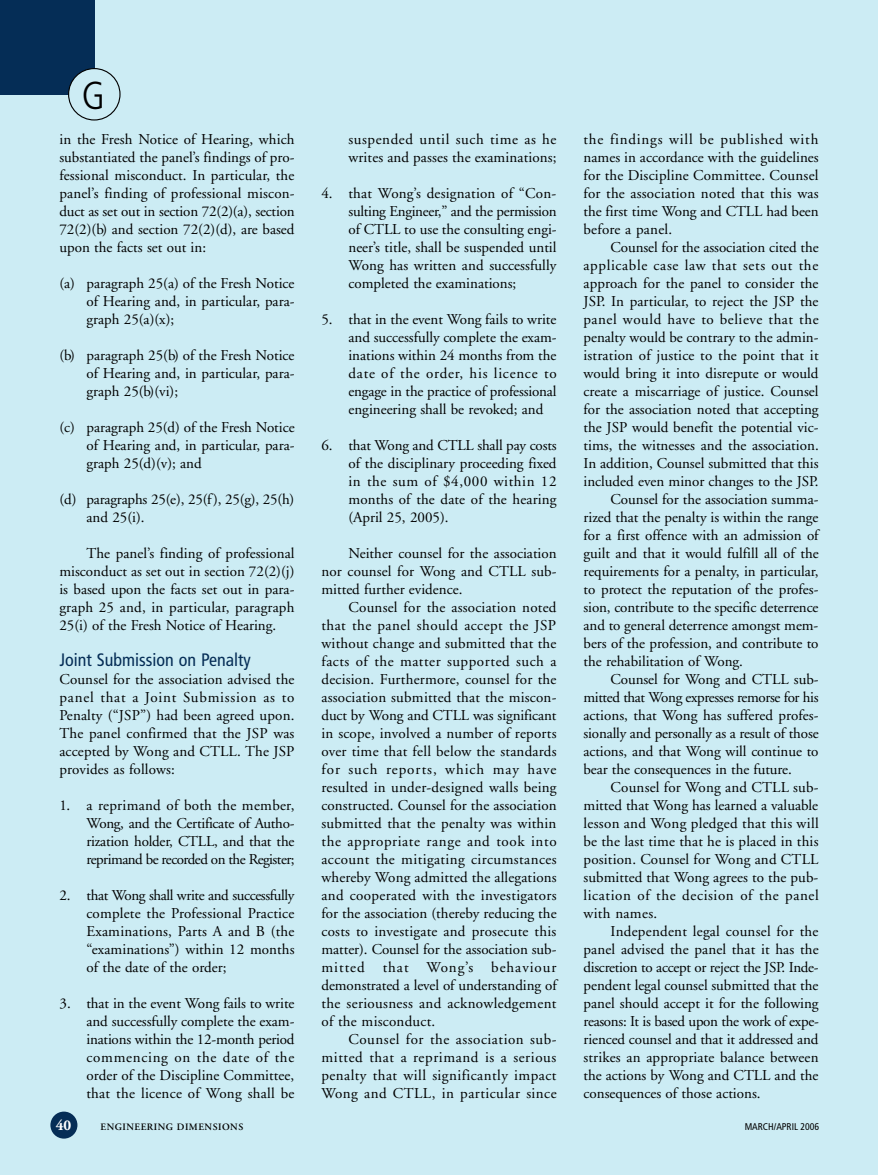
<style>
.page{position:relative;width:878px;height:1175px;background:#fff}
.page>*{position:absolute;margin:0;border:0;box-sizing:border-box;transform-origin:0 0}
.t1{font:300 condensed 39px "Frutiger";color:#000}
.t2{font:condensed 18px "Frutiger";color:#052d56}
.t3{font:15px/18px "Adobe Garamond";color:#000;text-align:justify}
.t4{font:15px "Adobe Garamond";letter-spacing:-.02em;color:#000}
.t5{font:15px "Adobe Garamond";letter-spacing:.02em;color:#000}
.t6{font:15px "Adobe Garamond";letter-spacing:-.025em;color:#000}
.t7{font:15px "Adobe Garamond";letter-spacing:.045em;color:#000}
.t8{font:15px "Adobe Garamond";letter-spacing:.04em;color:#000}
.t9{font:15px "Adobe Garamond";letter-spacing:.035em;color:#000}
.t10{font:700 15px "Adobe Garamond";color:#fff}
.t11{font:600 9.75px "Adobe Garamond";letter-spacing:.05em;color:#000}
.t12{font:condensed 9.75px "Frutiger";color:#000}
</style>
<div class="page">
<div style="left:0;top:0;width:878px;height:1174px;background:#ccecf4"></div>
<div style="left:50px;top:1111px;width:27px;height:27px;background:#052d56;border-radius:50%"></div>
<div style="left:0;top:0;width:94px;height:94px;background:#052d56"></div>
<svg style="left:68px;top:68px;width:52px;height:52px"></svg>
<h1 class="t1" style="left:82px;top:80px;width:25px">G</h1>
<p class="t3" style="left:59px;top:132px;width:237px">in the Fresh Notice of Hearing, which substantiated the panel’s findings of pro&shy;fessional misconduct. In particular, the panel’s finding of professional miscon&shy;duct as set out in section 72(2)(a), section 72(2)(b) and section 72(2)(d), are based upon the facts set out in:</p>
<p class="t3" style="left:86px;top:276px;width:209px;text-indent:-27px">(a) paragraph 25(a) of the Fresh Notice of Hearing and, in particular, para&shy;graph 25(a)(x);</p>
<p class="t3" style="left:86px;top:348px;width:209px;text-indent:-27px">(b) paragraph 25(b) of the Fresh Notice of Hearing and, in particular, para&shy;graph 25(b)(vi);</p>
<p class="t3" style="left:86px;top:420px;width:210px;text-indent:-27px">(c) paragraph 25(d) of the Fresh Notice of Hearing and, in particular, para&shy;graph 25(d)(v); and</p>
<p class="t3" style="left:86px;top:492px;width:209px;text-indent:-27px">(d) paragraphs 25(e), 25(f), 25(g), 25(h) and 25(i).</p>
<p class="t3" style="left:59px;top:546px;width:236px;text-indent:27px">The panel’s finding of professional misconduct as set out in section 72(2)(j) is based upon the facts set out in para&shy;graph 25 and, in particular, paragraph 25(i) of the Fresh Notice of Hearing.</p>
<p class="t2" style="left:59px;top:652px;width:193px">Joint Submission on Penalty</p>
<p class="t3" style="left:59px;top:672px;width:236px">Counsel for the association advised the panel that a Joint Submission as to Penalty (“JSP”) had been agreed upon.<br>The panel confirmed that the JSP was accepted by Wong and CTLL. The JSP provides as follows:</p>
<p class="t3" style="left:86px;top:798px;width:210px;text-indent:-27px">1. a reprimand of both the member, Wong, and the Certificate of Autho&shy;rization holder, CTLL, and that the reprimand be recorded on the Register;</p>
<p class="t3" style="left:86px;top:888px;width:210px;text-indent:-27px">2. that Wong shall write and successfully complete the Professional Practice Examinations, Parts A and B (the “examinations”) within 12 months of the date of the order;</p>
<p class="t3" style="left:86px;top:996px;width:210px;text-indent:-27px">3. that in the event Wong fails to write and successfully complete the exam&shy;inations within the 12-month period commencing on the date of the order of the Discipline Committee, that the licence of Wong shall be</p>
<p class="t3" style="left:348px;top:132px;width:210px">suspended until such time as he writes and passes the examinations;</p>
<p class="t3" style="left:348px;top:186px;width:210px;text-indent:-27px">4. that Wong’s designation of “Con&shy;sulting Engineer,” and the permission of CTLL to use the consulting engi&shy;neer’s title, shall be suspended until Wong has written and successfully completed the examinations;</p>
<p class="t3" style="left:348px;top:312px;width:210px;text-indent:-27px">5. that in the event Wong fails to write and successfully complete the exam&shy;inations within 24 months from the date of the order, his licence to engage in the practice of professional engineering shall be revoked; and</p>
<p class="t3" style="left:348px;top:438px;width:210px;text-indent:-27px">6. that Wong and CTLL shall pay costs of the disciplinary proceeding fixed in the sum of $4,000 within 12 months of the date of the hearing (April 25, 2005).</p>
<p class="t3" style="left:321px;top:546px;width:237px;text-indent:27px">Neither counsel for the association nor counsel for Wong and CTLL sub&shy;mitted further evidence.</p>
<p class="t3" style="left:321px;top:600px;width:237px;text-indent:27px">Counsel for the association noted that the panel should accept the JSP without change and submitted that the facts of the matter supported such a decision. Furthermore, counsel for the association submitted that the miscon&shy;duct by Wong and CTLL was significant in scope, involved a number of reports over time that fell below the standards for such reports, which may have resulted in under-designed walls being constructed. Counsel for the association submitted that the penalty was within the appropriate range and took into account the mitigating circumstances whereby Wong admitted the allegations and cooperated with the investigators for the association (thereby reducing the costs to investigate and prosecute this matter). Counsel for the association sub&shy;mitted that Wong’s behaviour demonstrated a level of understanding of the seriousness and acknowledgement of the misconduct.</p>
<p class="t3" style="left:321px;top:1032px;width:237px;text-indent:27px">Counsel for the association sub&shy;mitted that a reprimand is a serious penalty that will significantly impact Wong and CTLL, in particular since</p>
<p class="t3" style="left:583px;top:132px;width:237px">the findings will be published with names in accordance with the guidelines for the Discipline Committee. Counsel for the association noted that this was the first time Wong and CTLL had been before a panel.</p>
<p class="t3" style="left:610px;top:240px;width:209px">Counsel for the association cited the</p>
<p class="t7" style="left:583px;top:259px;width:236px">applicable case law that sets out the</p>
<p class="t3" style="left:583px;top:276px;width:236px">approach for the panel to consider the</p>
<p class="t3" style="left:583px;top:294px;width:236px">JSP. In particular, to reject the JSP the</p>
<p class="t9" style="left:583px;top:313px;width:236px">panel would have to believe that the</p>
<p class="t3" style="left:583px;top:330px;width:236px">penalty would be contrary to the admin-</p>
<p class="t3" style="left:583px;top:348px;width:236px">istration of justice to the point that it</p>
<p class="t3" style="left:583px;top:366px;width:236px">would bring it into disrepute or would</p>
<p class="t3" style="left:583px;top:384px;width:237px">create a miscarriage of justice. Counsel</p>
<p class="t3" style="left:583px;top:402px;width:236px">for the association noted that accepting</p>
<p class="t3" style="left:583px;top:420px;width:236px">the JSP would benefit the potential vic-</p>
<p class="t3" style="left:583px;top:438px;width:237px">tims, the witnesses and the association.</p>
<p class="t3" style="left:583px;top:456px;width:236px">In addition, Counsel submitted that this</p>
<p class="t3" style="left:583px;top:474px;width:236px">included even minor changes to the JSP.</p>
<p class="t3" style="left:610px;top:492px;width:209px">Counsel for the association summa-</p>
<p class="t3" style="left:583px;top:510px;width:236px">rized that the penalty is within the range</p>
<p class="t3" style="left:583px;top:528px;width:237px">for a first offence with an admission of</p>
<p class="t3" style="left:583px;top:546px;width:237px">guilt and that it would fulfill all of the</p>
<p class="t3" style="left:583px;top:564px;width:236px">requirements for a penalty, in particular,</p>
<p class="t3" style="left:583px;top:582px;width:236px">to protect the reputation of the profes-</p>
<p class="t3" style="left:583px;top:600px;width:236px">sion, contribute to the specific deterrence</p>
<p class="t3" style="left:583px;top:618px;width:236px">and to general deterrence amongst mem-</p>
<p class="t3" style="left:583px;top:636px;width:236px">bers of the profession, and contribute to</p>
<p class="t3" style="left:583px;top:654px;width:161px">the rehabilitation of Wong.</p>
<p class="t3" style="left:610px;top:672px;width:209px">Counsel for Wong and CTLL sub-</p>
<p class="t6" style="left:583px;top:691px;width:236px">mitted that Wong expresses remorse for his</p>
<p class="t3" style="left:583px;top:708px;width:236px">actions, that Wong has suffered profes-</p>
<p class="t3" style="left:583px;top:726px;width:236px">sionally and personally as a result of those</p>
<p class="t3" style="left:583px;top:744px;width:236px">actions, and that Wong will continue to</p>
<p class="t3" style="left:583px;top:762px;width:210px">bear the consequences in the future.</p>
<p class="t3" style="left:610px;top:780px;width:210px">Counsel for Wong and CTLL sub-</p>
<p class="t3" style="left:583px;top:798px;width:236px">mitted that Wong has learned a valuable</p>
<p class="t5" style="left:583px;top:817px;width:237px">lesson and Wong pledged that this will</p>
<p class="t3" style="left:583px;top:834px;width:236px">be the last time that he is placed in this</p>
<p class="t3" style="left:583px;top:852px;width:236px">position. Counsel for Wong and CTLL</p>
<p class="t3" style="left:583px;top:870px;width:236px">submitted that Wong agrees to the pub-</p>
<p class="t8" style="left:583px;top:889px;width:237px">lication of the decision of the panel</p>
<p class="t5" style="left:583px;top:907px;width:75px">with names.</p>
<p class="t3" style="left:610px;top:924px;width:209px">Independent legal counsel for the</p>
<p class="t3" style="left:583px;top:942px;width:237px">panel advised the panel that it has the</p>
<p class="t4" style="left:583px;top:961px;width:237px">discretion to accept or reject the JSP. Inde-</p>
<p class="t3" style="left:583px;top:978px;width:236px">pendent legal counsel submitted that the</p>
<p class="t3" style="left:583px;top:996px;width:237px">panel should accept it for the following</p>
<p class="t4" style="left:583px;top:1015px;width:237px">reasons: It is based upon the work of expe-</p>
<p class="t3" style="left:583px;top:1032px;width:236px">rienced counsel and that it addressed and</p>
<p class="t3" style="left:583px;top:1050px;width:236px">strikes an appropriate balance between</p>
<p class="t3" style="left:583px;top:1068px;width:236px">the actions by Wong and CTLL and the</p>
<p class="t3" style="left:583px;top:1086px;width:178px">consequences of those actions.</p>
<p class="t10" style="left:56px;top:1118px;width:17px">40</p>
<p class="t11" style="left:101px;top:1122px;width:144px">ENGINEERING DIMENSIONS</p>
<p class="t12" style="left:744px;top:1122px;width:76px">MARCH/APRIL 2006</p>
</div>
